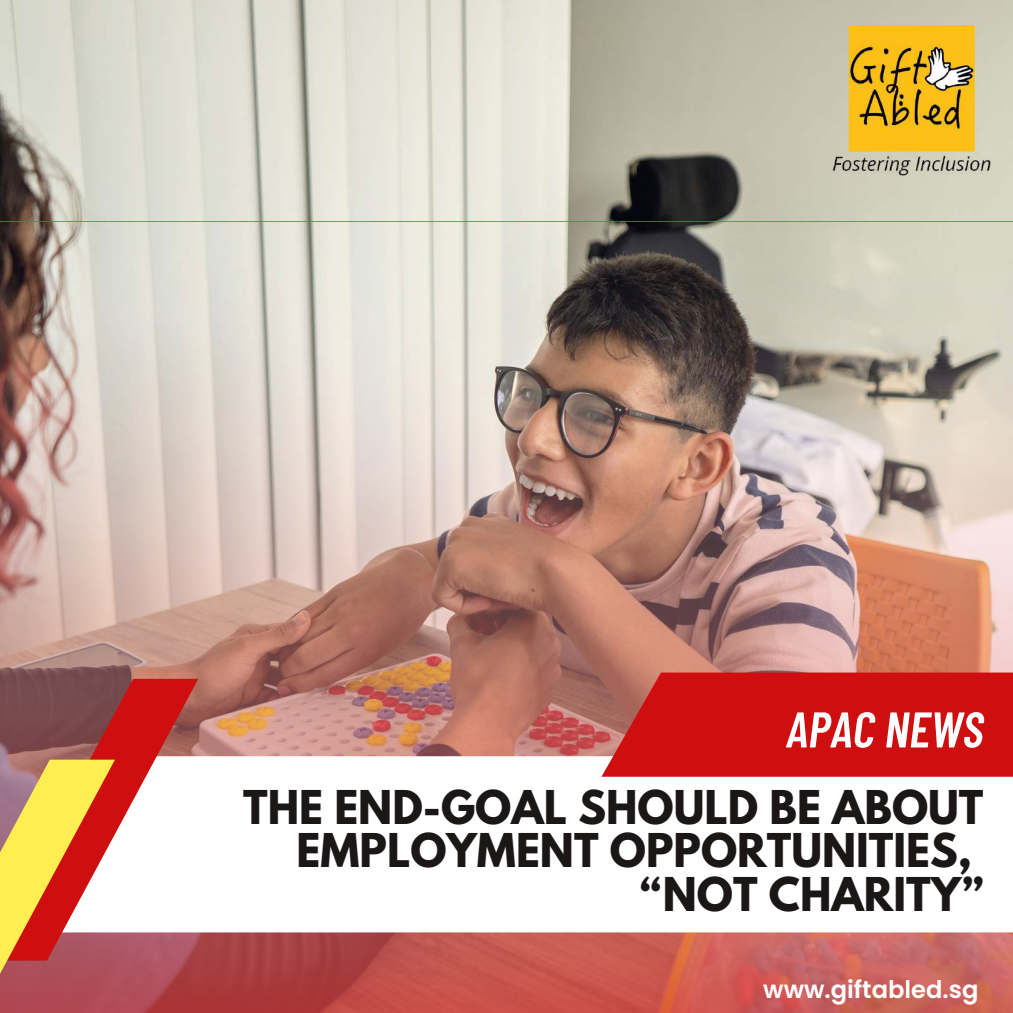
<style>
.page{position:relative;width:1013px;height:1013px;background:#fff}
.page>*{position:absolute;margin:0;border:0;box-sizing:border-box;transform-origin:0 0}
.t1{font:italic 600 50px "Barlow Condensed";color:#fff}
.t2{font:700 41.25px/43.1px "League Spartan";color:#1b1716;text-align:right}
.t3{font:600 24.12px "Poppins";color:#fff}
</style>
<div class="page">
<img style="left:0;top:0;width:1012px;height:222px">
<img style="left:0;top:222px;width:1012px;height:790px">
<svg style="left:198px;top:756px;width:814px;height:176px"></svg>
<svg style="left:0;top:678px;width:198px;height:282px"></svg>
<svg style="left:0;top:759px;width:115px;height:253px"></svg>
<svg style="left:601px;top:672px;width:411px;height:104px;fill:#cf0f0f"></svg>
<img style="left:829px;top:26px;width:164px;height:151px">
<p class="t1" style="left:786px;top:697px;width:199px">APAC NEWS</p>
<p class="t2" style="left:243px;top:791px;width:742px">THE END-GOAL SHOULD BE ABOUT<br>EMPLOYMENT OPPORTUNITIES, “NOT CHARITY”</p>
<p class="t3" style="left:763px;top:972px;width:217px">www.giftabled.sg</p>
</div>
